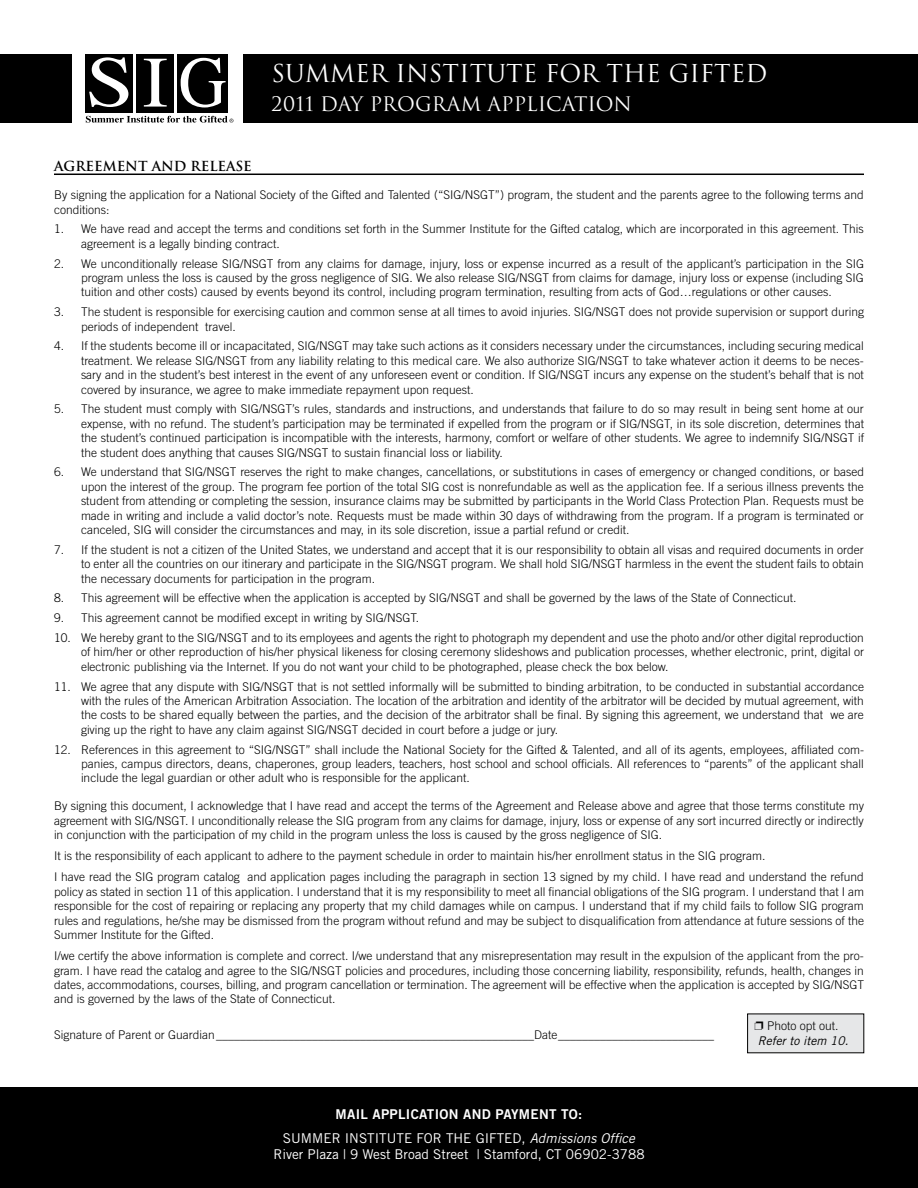
<style>
.page{position:relative;width:918px;height:1188px;background:#fff}
.page>*{position:absolute;margin:0;border:0;box-sizing:border-box;transform-origin:0 0}
.t1{font:24px "Trajan";color:#fff}
.t2{font:19.5px "Trajan";color:#fff}
.t3{font:13.5px/16.2px "Trade Gothic";color:#fff;text-align:center}
.t4{font:13.5px "Trade Gothic Bold Two";letter-spacing:.02em;color:#fff}
.t5{font:700 13.5px "Trajan";color:#000}
.t6{font:300 12px/14.4px "Trade Gothic";color:#000;text-align:justify}
.t7{font:italic 12px "Trade Gothic";color:#000}
.s1{font-style:italic}
</style>
<div class="page">
<div style="left:0;top:1088px;width:918px;height:100px;background:#000"></div>
<hr style="left:54px;top:174px;width:810px;height:1px;background:#000">
<div style="left:748px;top:1014px;width:116px;height:39px;background:#e6e7e8"></div>
<div style="left:243px;top:54px;width:675px;height:69px;background:#000"></div>
<div style="left:136px;top:54px;width:37px;height:59px;background:#000"></div>
<svg style="left:144px;top:59px;width:23px;height:48px"></svg>
<div style="left:85px;top:54px;width:48px;height:58px;background:#000"></div>
<svg style="left:89px;top:57px;width:39px;height:50px"></svg>
<svg style="left:86px;top:116px;width:147px;height:7px"></svg>
<div style="left:177px;top:54px;width:51px;height:58px;background:#000"></div>
<svg style="left:181px;top:58px;width:45px;height:50px"></svg>
<div style="left:0;top:54px;width:72px;height:69px;background:#000"></div>
<h1 class="t1" style="left:272px;top:59px;width:494px">SUMMER INSTITUTE FOR THE GI FTED</h1>
<h2 class="t2" style="left:272px;top:92px;width:362px">2011 DAY PROGRAM APPLICATION</h2>
<p class="t5" style="left:54px;top:158px;width:199px">AGREEMENT AND RELEASE</p>
<p class="t6" style="left:54px;top:188px;width:811px">By signing the application for a National Society of the Gifted and Talented (“SIG/NSGT”) program, the student and the parents agree to the following terms and conditions:</p>
<p class="t6" style="left:81px;top:222px;width:784px;text-indent:-27px">1. We have read and accept the terms and conditions set forth in the Summer Institute for the Gifted catalog, which are incorporated in this agreement. This agreement is a legally binding contract.</p>
<p class="t6" style="left:81px;top:256px;width:785px;text-indent:-27px">2. We unconditionally release SIG/NSGT from any claims for damage, injury, loss or expense incurred as a result of the applicant’s participation in the SIG program unless the loss is caused by the gross negligence of SIG. We also release SIG/NSGT from claims for damage, injury loss or expense (including SIG tuition and other costs) caused by events beyond its control, including program termination, resulting from acts of God…regulations or other causes.</p>
<p class="t6" style="left:81px;top:305px;width:785px;text-indent:-27px">3. The student is responsible for exercising caution and common sense at all times to avoid injuries. SIG/NSGT does not provide supervision or support during periods of independent travel.</p>
<p class="t6" style="left:81px;top:339px;width:784px;text-indent:-27px">4. If the students become ill or incapacitated, SIG/NSGT may take such actions as it considers necessary under the circumstances, including securing medical treatment. We release SIG/NSGT from any liability relating to this medical care. We also authorize SIG/NSGT to take whatever action it deems to be neces&shy;sary and in the student’s best interest in the event of any unforeseen event or condition. If SIG/NSGT incurs any expense on the student’s behalf that is not covered by insurance, we agree to make immediate repayment upon request.</p>
<p class="t6" style="left:81px;top:402px;width:785px;text-indent:-27px">5. The student must comply with SIG/NSGT’s rules, standards and instructions, and understands that failure to do so may result in being sent home at our expense, with no refund. The student’s participation may be terminated if expelled from the program or if SIG/NSGT, in its sole discretion, determines that the student’s continued participation is incompatible with the interests, harmony, comfort or welfare of other students. We agree to indemnify SIG/NSGT if the student does anything that causes SIG/NSGT to sustain financial loss or liability.</p>
<p class="t6" style="left:81px;top:465px;width:785px;text-indent:-27px">6. We understand that SIG/NSGT reserves the right to make changes, cancellations, or substitutions in cases of emergency or changed conditions, or based upon the interest of the group. The program fee portion of the total SIG cost is nonrefundable as well as the application fee. If a serious illness prevents the student from attending or completing the session, insurance claims may be submitted by participants in the World Class Protection Plan. Requests must be made in writing and include a valid doctor’s note. Requests must be made within 30 days of withdrawing from the program. If a program is terminated or canceled, SIG will consider the circumstances and may, in its sole discretion, issue a partial refund or credit.</p>
<p class="t6" style="left:81px;top:542px;width:784px;text-indent:-27px">7. If the student is not a citizen of the United States, we understand and accept that it is our responsibility to obtain all visas and required documents in order to enter all the countries on our itinerary and participate in the SIG/NSGT program. We shall hold SIG/NSGT harmless in the event the student fails to obtain the necessary documents for participation in the program.</p>
<p class="t6" style="left:54px;top:591px;width:744px">8. This agreement will be effective when the application is accepted by SIG/NSGT and shall be governed by the laws of the State of Connecticut.</p>
<p class="t6" style="left:54px;top:611px;width:367px">9. This agreement cannot be modified except in writing by SIG/NSGT.</p>
<p class="t6" style="left:81px;top:630px;width:785px;text-indent:-27px">10. We hereby grant to the SIG/NSGT and to its employees and agents the right to photograph my dependent and use the photo and/or other digital reproduction of him/her or other reproduction of his/her physical likeness for closing ceremony slideshows and publication processes, whether electronic, print, digital or electronic publishing via the Internet. If you do not want your child to be photographed, please check the box below.</p>
<p class="t6" style="left:81px;top:679px;width:785px;text-indent:-27px">11. We agree that any dispute with SIG/NSGT that is not settled informally will be submitted to binding arbitration, to be conducted in substantial accordance with the rules of the American Arbitration Association. The location of the arbitration and identity of the arbitrator will be decided by mutual agreement, with the costs to be shared equally between the parties, and the decision of the arbitrator shall be final. By signing this agreement, we understand that we are giving up the right to have any claim against SIG/NSGT decided in court before a judge or jury.</p>
<p class="t6" style="left:81px;top:742px;width:785px;text-indent:-27px">12. References in this agreement to “SIG/NSGT” shall include the National Society for the Gifted &amp; Talented, and all of its agents, employees, affiliated com&shy;panies, campus directors, deans, chaperones, group leaders, teachers, host school and school officials. All references to “parents” of the applicant shall include the legal guardian or other adult who is responsible for the applicant.</p>
<p class="t6" style="left:54px;top:799px;width:811px">By signing this document, I acknowledge that I have read and accept the terms of the Agreement and Release above and agree that those terms constitute my agreement with SIG/NSGT. I unconditionally release the SIG program from any claims for damage, injury, loss or expense of any sort incurred directly or indirectly in conjunction with the participation of my child in the program unless the loss is caused by the gross negligence of SIG.</p>
<p class="t6" style="left:54px;top:845px;width:811px;line-height:21.1px">It is the responsibility of each applicant to adhere to the payment schedule in order to maintain his/her enrollment status in the SIG program.<br>I have read the SIG program catalog and application pages including the paragraph in section 13 signed by my child. I have read and understand the refund</p>
<p class="t6" style="left:54px;top:884px;width:812px">policy as stated in section 11 of this application. I understand that it is my responsibility to meet all financial obligations of the SIG program. I understand that I am responsible for the cost of repairing or replacing any property that my child damages while on campus. I understand that if my child fails to follow SIG program rules and regulations, he/she may be dismissed from the program without refund and may be subject to disqualification from attendance at future sessions of the Summer Institute for the Gifted.</p>
<p class="t6" style="left:54px;top:949px;width:812px">I/we certify the above information is complete and correct. I/we understand that any misrepresentation may result in the expulsion of the applicant from the pro&shy;gram. I have read the catalog and agree to the SIG/NSGT policies and procedures, including those concerning liability, responsibility, refunds, health, changes in dates, accommodations, courses, billing, and program cancellation or termination. The agreement will be effective when the application is accepted by SIG/NSGT and is governed by the laws of the State of Connecticut.</p>
<p class="t6" style="left:54px;top:1027px;width:661px">Signature of Parent or Guardian_____________________________________________________Date__________________________</p>
<p class="t6" style="left:767px;top:1019px;width:73px">Photo opt out.</p>
<p class="t7" style="left:758px;top:1034px;width:92px">Refer to item 10.</p>
<p class="t4" style="left:336px;top:1106px;width:248px">MAIL APPLICATION AND PAYM ENT TO:</p>
<p class="t3" style="left:273px;top:1130px;width:373px">Summer Institute for the Gi fted, <span class="s1">Admissions Office<br></span>R iver Plaza | 9 West Broad Street | Stamford, CT 06902-3788</p>
</div>
